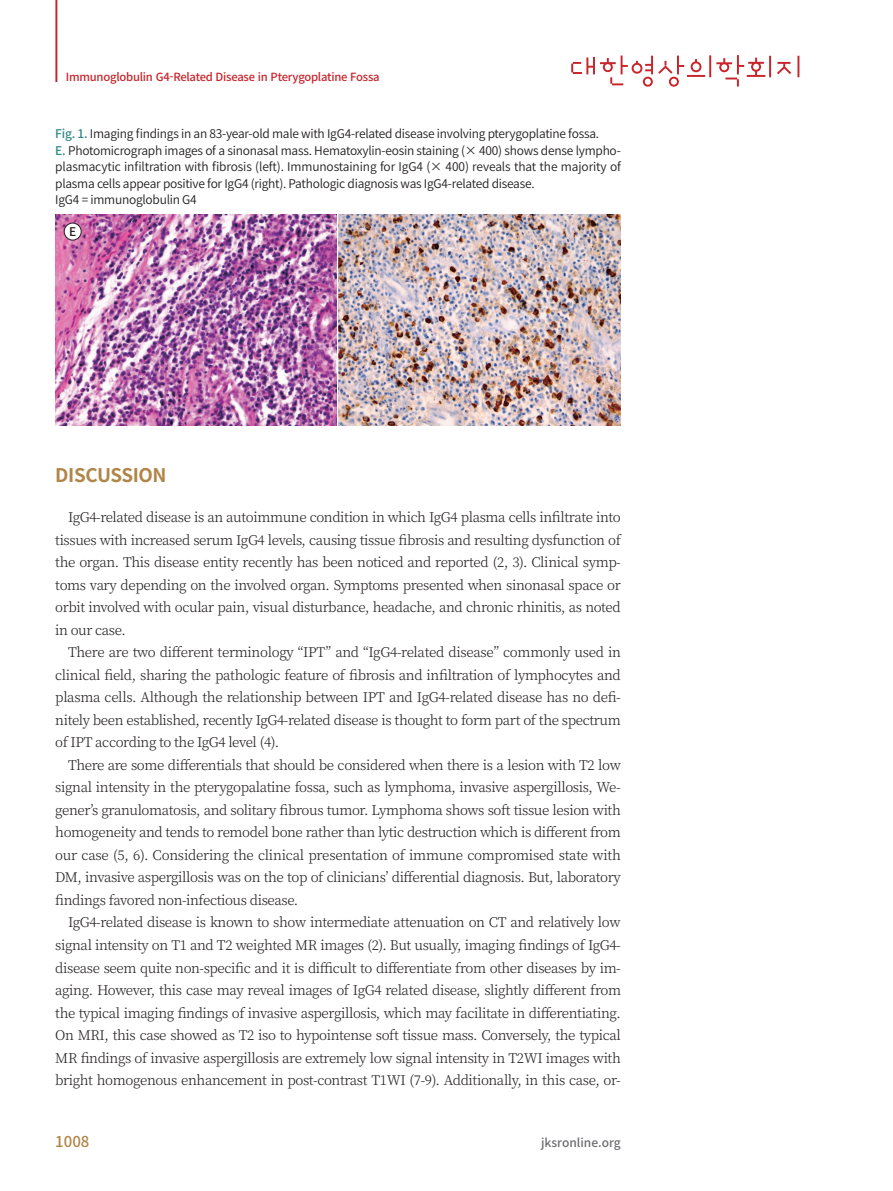
<style>
.page{position:relative;width:893px;height:1191px;background:#fff}
.page>*{position:absolute;margin:0;border:0;box-sizing:border-box;transform-origin:0 0}
.t1{font:700 18.75px "Noto Sans CJ Kkr";letter-spacing:-.02em;color:#b08548}
.t2{font:500 15px "Noto Sans CJ Kkr";color:#b08548}
.t3{font:300 13.5px/22.5px "Noto Serif CJ Kkr";letter-spacing:-.03em;color:#231f20;text-align:justify}
.t4{font:600 12px/16.5px "Noto Sans CJ Kkr";letter-spacing:-.02em;color:#231f20}
.t5{font:500 12px "Noto Sans CJ Kkr";color:#6c6d70}
.t6{font:500 12px "Noto Sans CJ Kkr";color:#231f20}
.t7{font:500 11.25px "Noto Sans CJ Kkr";letter-spacing:-.02em;color:#c8242b}
.s1{font-weight:500;color:#328886}
</style>
<div class="page">
<hr style="left:55px;top:0;width:2px;height:82px;background:#c8242b">
<svg style="left:571px;top:55px;width:228px;height:32px"></svg>
<img style="left:55px;top:214px;width:282px;height:212px">
<img style="left:339px;top:214px;width:282px;height:211px">
<div style="left:64px;top:223px;width:17px;height:17px;background:#fff;border-radius:50%"></div>
<div style="left:64px;top:223px;width:17px;height:17px;border:1px solid #231f20;border-radius:50%"></div>
<p class="t7" style="left:66px;top:70px;width:315px">Immunoglobulin G4-Related Disease in Pterygoplatine Fossa</p>
<p class="t4" style="left:55px;top:126px;width:567px"><span class="s1">Fig. 1.</span> Imaging findings in an 83-year-old male with IgG4-related disease involving pterygoplatine fossa.<br><span class="s1">E.</span> Photomicrograph images of a sinonasal mass. Hematoxylin-eosin staining (× 400) shows dense lympho&shy;plasmacytic infiltration with fibrosis (left). Immunostaining for IgG4 (× 400) reveals that the majority of plasma cells appear positive for IgG4 (right). Pathologic diagnosis was IgG4-related disease.<br>IgG4 = immunoglobulin G4</p>
<p class="t6" style="left:69px;top:225px;width:9px">E</p>
<h1 class="t1" style="left:55px;top:464px;width:113px">DISCUSSION</h1>
<p class="t3" style="left:55px;top:506px;width:567px;text-indent:13px">IgG4-related disease is an autoimmune condition in which IgG4 plasma cells infiltrate into tissues with increased serum IgG4 levels, causing tissue fibrosis and resulting dysfunction of the organ. This disease entity recently has been noticed and reported (2, 3). Clinical symp&shy;toms vary depending on the involved organ. Symptoms presented when sinonasal space or orbit involved with ocular pain, visual disturbance, headache, and chronic rhinitis, as noted in our case.</p>
<p class="t3" style="left:55px;top:641px;width:567px;text-indent:13px">There are two different terminology “IPT” and “IgG4-related disease” commonly used in clinical field, sharing the pathologic feature of fibrosis and infiltration of lymphocytes and plasma cells. Although the relationship between IPT and IgG4-related disease has no defi&shy;nitely been established, recently IgG4-related disease is thought to form part of the spectrum of IPT according to the IgG4 level (4).</p>
<p class="t3" style="left:55px;top:754px;width:567px;text-indent:13px">There are some differentials that should be considered when there is a lesion with T2 low signal intensity in the pterygopalatine fossa, such as lymphoma, invasive aspergillosis, We&shy;gener’s granulomatosis, and solitary fibrous tumor. Lymphoma shows soft tissue lesion with homogeneity and tends to remodel bone rather than lytic destruction which is different from our case (5, 6). Considering the clinical presentation of immune compromised state with DM, invasive aspergillosis was on the top of clinicians’ differential diagnosis. But, laboratory findings favored non-infectious disease.</p>
<p class="t3" style="left:55px;top:911px;width:567px;text-indent:13px">IgG4-related disease is known to show intermediate attenuation on CT and relatively low signal intensity on T1 and T2 weighted MR images (2). But usually, imaging findings of IgG4- disease seem quite non-specific and it is difficult to differentiate from other diseases by im&shy;aging. However, this case may reveal images of IgG4 related disease, slightly different from the typical imaging findings of invasive aspergillosis, which may facilitate in differentiating.<br>On MRI, this case showed as T2 iso to hypointense soft tissue mass. Conversely, the typical MR findings of invasive aspergillosis are extremely low signal intensity in T2WI images with bright homogenous enhancement in post-contrast T1WI (7-9). Additionally, in this case, or-</p>
<p class="t2" style="left:55px;top:1132px;width:36px">1008</p>
<p class="t5" style="left:541px;top:1135px;width:81px">jksronline.org</p>
</div>
